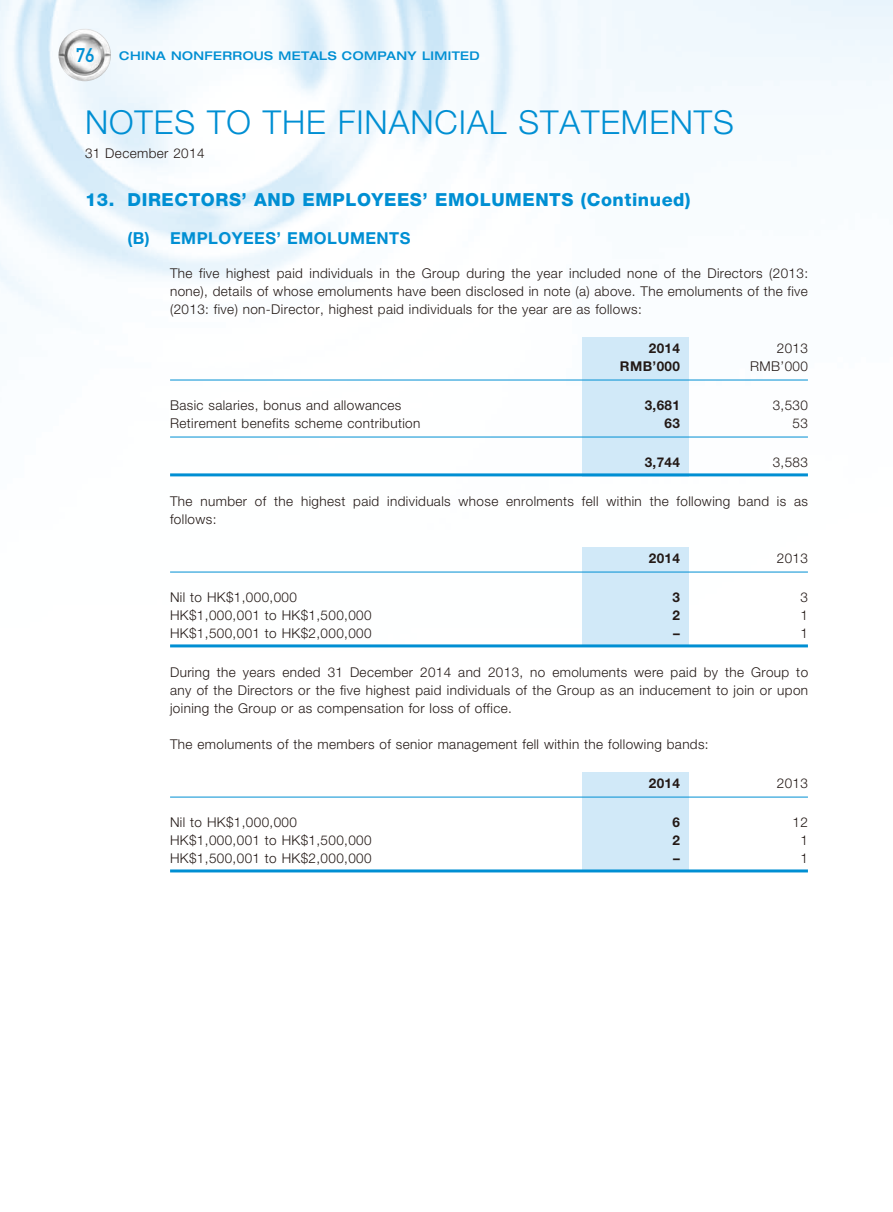
<style>
.page{position:relative;width:893px;height:1212px;background:#fff}
.page>*{position:absolute;margin:0;border:0;box-sizing:border-box;transform-origin:0 0}
.t1{font:300 33px "Helvetica Neue LT Std";letter-spacing:.03em;color:#008fd3}
.t2{font:19.5px "DIN Mittelschrift Std";color:#008fd3}
.t3{font:800 18px "Helvetica Neue LT Std";letter-spacing:.03em;color:#008fd3}
.t4{font:700 16.5px "Helvetica Neue LT Std";color:#008fd3}
.t5{font:300 13.5px/18px "Helvetica Neue LT Std";letter-spacing:.03em;color:#231916;text-align:justify}
.t6{font:700 13.5px "Helvetica Neue LT Std";letter-spacing:.03em;color:#231916}
.t7{font:500 expanded 12px "Helvetica Neue LT Std";letter-spacing:.03em;color:#008fd3}
</style>
<div class="page">
<img style="left:0;top:0;width:893px;height:873px">
<img style="left:59px;top:29px;width:52px;height:52px;border-radius:26px">
<div style="left:583px;top:337px;width:106px;height:139px;background:#d1e9f8"></div>
<hr style="left:170px;top:380px;width:638px;height:1px;background:#008fd3">
<hr style="left:170px;top:437px;width:638px;height:1px;background:#008fd3">
<hr style="left:170px;top:473px;width:638px;height:3px;background:#008fd3">
<div style="left:583px;top:547px;width:106px;height:98px;background:#d1e9f8"></div>
<hr style="left:170px;top:572px;width:638px;height:1px;background:#008fd3">
<hr style="left:170px;top:644px;width:638px;height:3px;background:#008fd3">
<div style="left:583px;top:772px;width:106px;height:99px;background:#d1e9f8"></div>
<hr style="left:170px;top:797px;width:638px;height:1px;background:#008fd3">
<hr style="left:170px;top:869px;width:638px;height:3px;background:#008fd3">
<h2 class="t2" style="left:76px;top:44px;width:20px">76</h2>
<p class="t7" style="left:119px;top:49px;width:362px">CHINA NONFERROUS METALS COMPANY LIMITED</p>
<h1 class="t1" style="left:85px;top:102px;width:650px">NOTES TO THE FINANCIAL STATEMENTS</h1>
<p class="t5" style="left:85px;top:144px;width:121px">31 December 2014</p>
<h3 class="t3" style="left:85px;top:189px;width:607px">13. DIRECTORS’ AND EMPLOYEES’ EMOLUMENTS (Continued)</h3>
<p class="t4" style="left:128px;top:228px;width:67px">(B) EMPLOYEES</p>
<p class="t4" style="left:277px;top:228px;width:24px">’ EMOL</p>
<p class="t4" style="left:337px;top:228px;width:26px">UMENTS</p>
<p class="t5" style="left:170px;top:263px;width:639px">The five highest paid individuals in the Group during the year included none of the Directors (2013: none), details of whose emoluments have been disclosed in note (a) above. The emoluments of the five (2013: five) non-Director, highest paid individuals for the year are as follows:</p>
<p class="t6" style="left:649px;top:339px;width:33px">2014</p>
<p class="t5" style="left:777px;top:338px;width:33px">2013</p>
<p class="t6" style="left:620px;top:357px;width:62px">RMB’000</p>
<p class="t5" style="left:750px;top:356px;width:59px">RMB’000</p>
<p class="t5" style="left:170px;top:395px;width:233px">Basic salaries, bonus and allowances</p>
<p class="t6" style="left:645px;top:396px;width:37px">3,681</p>
<p class="t5" style="left:773px;top:395px;width:37px">3,530</p>
<p class="t5" style="left:170px;top:413px;width:252px">Retirement benefits scheme contribution</p>
<p class="t6" style="left:665px;top:414px;width:17px">63</p>
<p class="t5" style="left:792px;top:413px;width:17px">53</p>
<p class="t6" style="left:645px;top:453px;width:37px">3,744</p>
<p class="t5" style="left:773px;top:452px;width:37px">3,583</p>
<p class="t5" style="left:170px;top:491px;width:639px">The number of the highest paid individuals whose enrolments fell within the following band is as follows:</p>
<p class="t6" style="left:649px;top:549px;width:33px">2014</p>
<p class="t5" style="left:777px;top:548px;width:33px">2013</p>
<p class="t5" style="left:170px;top:587px;width:128px">Nil to HK$1,000,000</p>
<p class="t6" style="left:672px;top:588px;width:9px">3</p>
<p class="t5" style="left:800px;top:587px;width:9px">3</p>
<p class="t5" style="left:170px;top:605px;width:203px">HK$1,000,001 to HK$1,500,000</p>
<p class="t6" style="left:672px;top:606px;width:9px">2</p>
<p class="t5" style="left:800px;top:605px;width:9px">1</p>
<p class="t5" style="left:170px;top:623px;width:203px">HK$1,500,001 to HK$2,000,000</p>
<p class="t6" style="left:673px;top:624px;width:8px">–</p>
<p class="t5" style="left:800px;top:623px;width:9px">1</p>
<p class="t5" style="left:170px;top:662px;width:640px">During the years ended 31 December 2014 and 2013, no emoluments were paid by the Group to any of the Directors or the five highest paid individuals of the Group as an inducement to join or upon joining the Group or as compensation for loss of office.</p>
<p class="t5" style="left:170px;top:734px;width:540px">The emoluments of the members of senior management fell within the following bands:</p>
<p class="t6" style="left:649px;top:774px;width:33px">2014</p>
<p class="t5" style="left:777px;top:773px;width:33px">2013</p>
<p class="t5" style="left:170px;top:812px;width:128px">Nil to HK$1,000,000</p>
<p class="t6" style="left:672px;top:813px;width:9px">6</p>
<p class="t5" style="left:792px;top:812px;width:17px">12</p>
<p class="t5" style="left:170px;top:830px;width:203px">HK$1,000,001 to HK$1,500,000</p>
<p class="t6" style="left:672px;top:831px;width:9px">2</p>
<p class="t5" style="left:800px;top:830px;width:9px">1</p>
<p class="t5" style="left:170px;top:848px;width:203px">HK$1,500,001 to HK$2,000,000</p>
<p class="t6" style="left:673px;top:849px;width:8px">–</p>
<p class="t5" style="left:800px;top:848px;width:9px">1</p>
</div>
